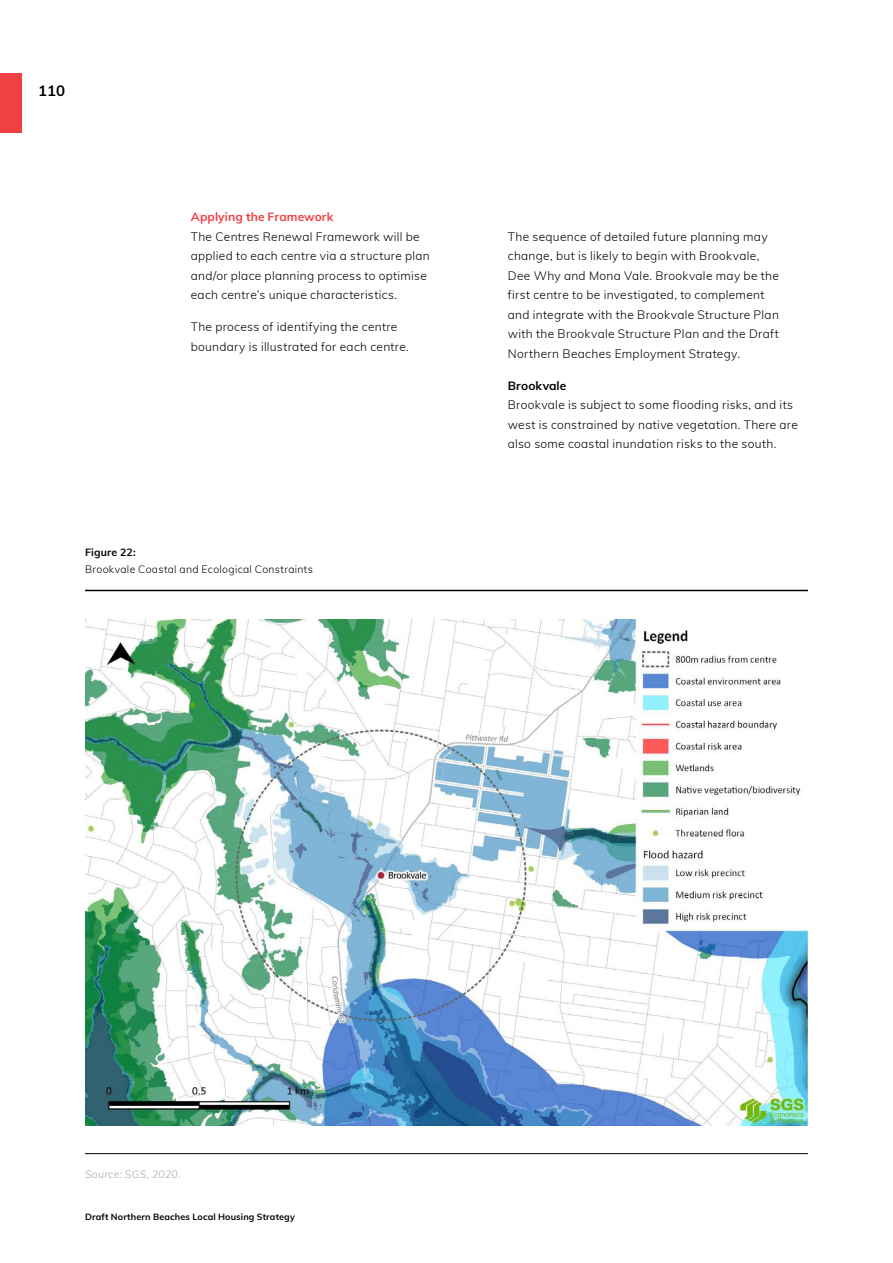
<style>
.page{position:relative;width:893px;height:1263px;background:#fff}
.page>*{position:absolute;margin:0;border:0;box-sizing:border-box;transform-origin:0 0}
.t1{font:700 15px "Muli";color:#000}
.t2{font:300 12px/19.5px "Muli";letter-spacing:.025em;color:#000}
.t3{font:700 12px "Muli";letter-spacing:.005em;color:#ef4144}
.t4{font:700 12px "Muli";letter-spacing:.005em;color:#000}
.t5{font:300 10.5px "Muli";letter-spacing:.025em;color:#000}
.t6{font:italic 300 10.5px "Muli";letter-spacing:.03em;color:#a7a9ac}
.t7{font:700 10.5px "Muli";letter-spacing:.015em;color:#000}
.t8{font:700 9px "Muli";letter-spacing:.015em;color:#000}
</style>
<div class="page">
<div style="left:0;top:74px;width:21px;height:59px;background:#ef4144"></div>
<hr style="left:85px;top:590px;width:723px;height:1px;background:#000">
<hr style="left:85px;top:1153px;width:723px;height:1px;background:#000">
<img style="left:85px;top:619px;width:723px;height:506px">
<p class="t1" style="left:38px;top:79px;width:28px">110</p>
<p class="t3" style="left:191px;top:208px;width:144px">Applying the Framework</p>
<p class="t2" style="left:191px;top:226px;width:241px">The Centres Renewal Framework will be applied to each centre via a structure plan and/or place planning process to optimise each centre’s unique characteristics.</p>
<p class="t2" style="left:191px;top:317px;width:220px">The process of identifying the centre boundary is illustrated for each centre.</p>
<p class="t7" style="left:85px;top:545px;width:52px">Figure 22:</p>
<p class="t5" style="left:85px;top:561px;width:229px">Brookvale Coastal and Ecological Constraints</p>
<p class="t2" style="left:508px;top:226px;width:273px">The sequence of detailed future planning may change, but is likely to begin with Brookvale, Dee Why and Mona Vale. Brookvale may be the first centre to be investigated, to complement and integrate with the Brookvale Structure Plan with the Brookvale Structure Plan and the Draft Northern Beaches Employment Strategy.</p>
<p class="t4" style="left:508px;top:377px;width:60px">Brookvale</p>
<p class="t2" style="left:508px;top:395px;width:292px">Brookvale is subject to some flooding risks, and its west is constrained by native vegetation. There are also some coastal inundation risks to the south.</p>
<p class="t6" style="left:85px;top:1166px;width:97px">Source: SGS, 2020.</p>
<p class="t8" style="left:85px;top:1211px;width:211px">Draft Northern Beaches Local Housing Strategy</p>
</div>
